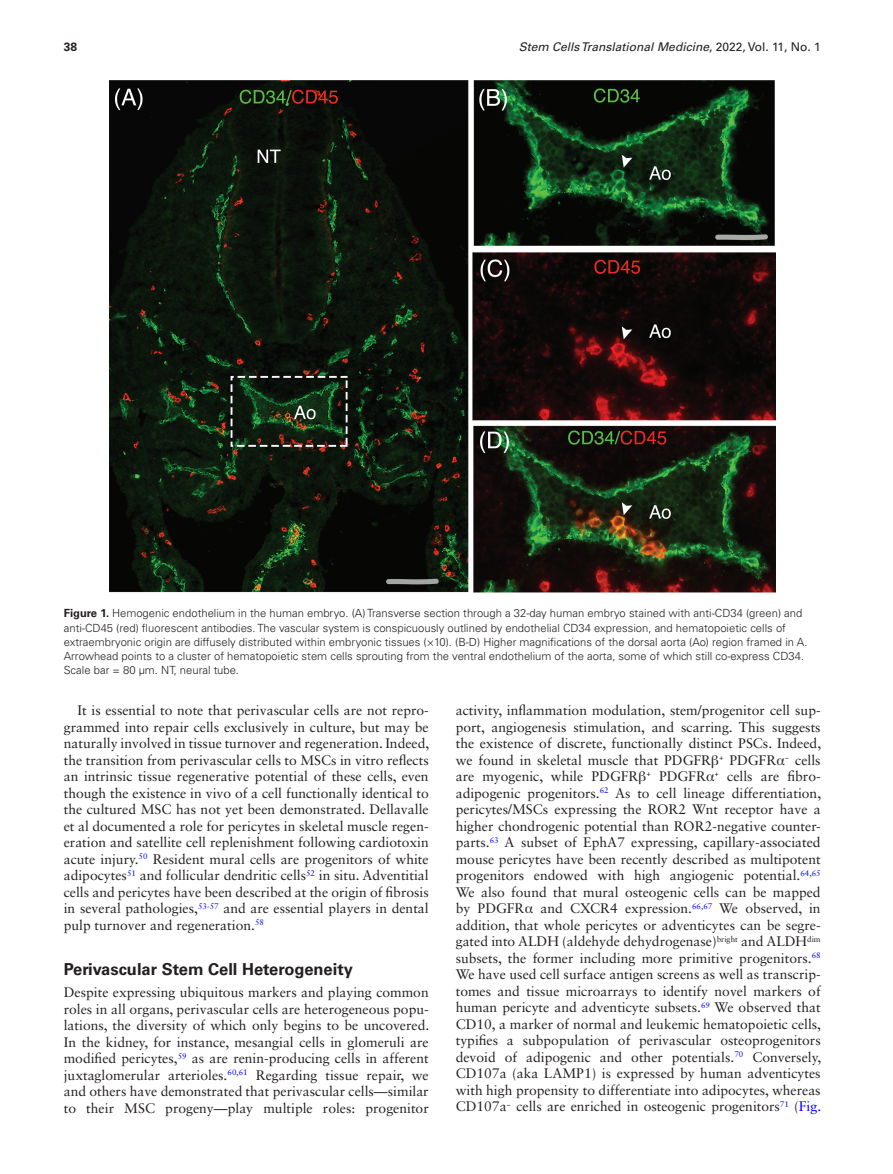
<style>
.page{position:relative;width:893px;height:1174px;background:#fff}
.page>*{position:absolute;margin:0;border:0;box-sizing:border-box;transform-origin:0 0}
.t1{font:700 16.5px "Univers LT Std";color:#231f20}
.t2{font:13.8px/16.5px "Sabon LT Std";color:#231f20;text-align:justify}
.t3{font:italic 12px "Univers LT Std";color:#231f20}
.t4{font:700 12px "Univers LT Std";color:#231f20}
.t5{font:300 11.25px/14.2px "Univers LT Std";color:#231f20}
.s1{font-style:normal}
.s2{font-weight:700}
.s3{font-family:"Gandhari Unicode"}
.s4{color:#00f}
</style>
<div class="page">
<img style="left:109px;top:81px;width:666px;height:512px">
<p class="t4" style="left:64px;top:40px;width:15px">38</p>
<p class="t3" style="left:519px;top:40px;width:303px">Stem Cells Translational Medicine<span class="s1">, 2022, Vol. 11, No. 1</span></p>
<p class="t5" style="left:64px;top:606px;width:745px"><span class="s2">Figure 1.</span> Hemogenic endothelium in the human embryo. (A) Transverse section through a 32-day human embryo stained with anti-CD34 (green) and anti-CD45 (red) fluorescent antibodies. The vascular system is conspicuously outlined by endothelial CD34 expression, and hematopoietic cells of extraembryonic origin are diffusely distributed within embryonic tissues (×10). (B-D) Higher magnifications of the dorsal aorta (Ao) region framed in A.<br>Arrowhead points to a cluster of hematopoietic stem cells sprouting from the ventral endothelium of the aorta, some of which still co-express CD34.<br>Scale bar = 80 µm. NT, neural tube.</p>
<p class="t2" style="left:64px;top:702px;width:367px;text-indent:14px">It is essential to note that perivascular cells are not repro&shy;grammed into repair cells exclusively in culture, but may be naturally involved in tissue turnover and regeneration. Indeed, the transition from perivascular cells to MSCs in vitro reflects an intrinsic tissue regenerative potential of these cells, even though the existence in vivo of a cell functionally identical to the cultured MSC has not yet been demonstrated. Dellavalle et al documented a role for pericytes in skeletal muscle regen&shy;eration and satellite cell replenishment following cardiotoxin acute injury.<sup>50</sup> Resident mural cells are progenitors of white adipocytes<sup>51</sup> and follicular dendritic cells<sup>52</sup> in situ. Adventitial cells and pericytes have been described at the origin of fibrosis in several pathologies,<sup>53</sup><sup>-</sup><sup>57</sup> and are essential players in dental pulp turnover and regeneration.<sup>58</sup></p>
<p class="t1" style="left:64px;top:959px;width:291px">Perivascular Stem Cell Heterogeneity</p>
<p class="t2" style="left:64px;top:984px;width:367px">Despite expressing ubiquitous markers and playing common roles in all organs, perivascular cells are heterogeneous popu&shy;lations, the diversity of which only begins to be uncovered.<br>In the kidney, for instance, mesangial cells in glomeruli are modified pericytes,<sup>59</sup> as are renin-producing cells in afferent juxtaglomerular arterioles.<sup>60</sup><sup>,</sup><sup>61</sup> Regarding tissue repair, we and others have demonstrated that perivascular cells—similar to their MSC progeny—play multiple roles: progenitor</p>
<p class="t2" style="left:456px;top:702px;width:367px">activity, inflammation modulation, stem/progenitor cell sup&shy;port, angiogenesis stimulation, and scarring. This suggests the existence of discrete, functionally distinct PSCs. Indeed, we found in skeletal muscle that PDGFR<span class="s3">β</span><sup>+</sup> PDGFR<span class="s3">α</span><sup>−</sup> cells are myogenic, while PDGFR<span class="s3">β</span><sup>+</sup> PDGFR<span class="s3">α</span><sup>+</sup> cells are fibro&shy;adipogenic progenitors.<sup>62</sup> As to cell lineage differentiation, pericytes/MSCs expressing the ROR2 Wnt receptor have a higher chondrogenic potential than ROR2-negative counter&shy;parts.<sup>63</sup> A subset of EphA7 expressing, capillary-associated mouse pericytes have been recently described as multipotent progenitors endowed with high angiogenic potential.<sup>64</sup><sup>,</sup><sup>65<br></sup>We also found that mural osteogenic cells can be mapped by PDGFR<span class="s3">α</span> and CXCR4 expression.<sup>66</sup><sup>,</sup><sup>67</sup> We observed, in addition, that whole pericytes or adventicytes can be segre&shy;gated into ALDH (aldehyde dehydrogenase)<sup>bright</sup> and ALDH<sup>dim </sup>subsets, the former including more primitive progenitors.<sup>68<br></sup>We have used cell surface antigen screens as well as transcrip&shy;tomes and tissue microarrays to identify novel markers of human pericyte and adventicyte subsets.<sup>69</sup> We observed that CD10, a marker of normal and leukemic hematopoietic cells, typifies a subpopulation of perivascular osteoprogenitors devoid of adipogenic and other potentials.<sup>70</sup> Conversely, CD107a (aka LAMP1) is expressed by human adventicytes with high propensity to differentiate into adipocytes, whereas CD107a<sup>−</sup> cells are enriched in osteogenic progenitors<sup>71</sup> (<span class="s4">Fig.</span></p>
</div>
